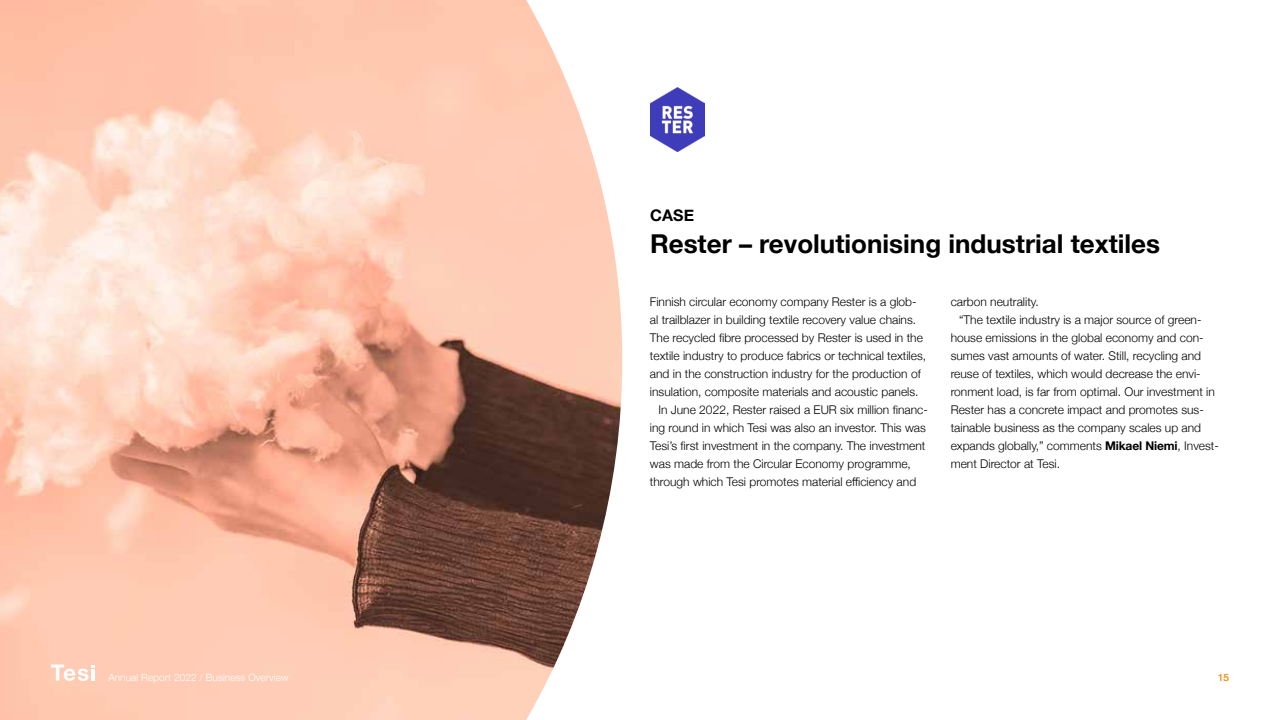
<style>
.page{position:relative;width:1280px;height:720px;background:#fff}
.page>*{position:absolute;margin:0;border:0;box-sizing:border-box;transform-origin:0 0}
.t1{font:700 26px "Helvetica Neue";color:#000}
.t2{font:700 16px "Helvetica Neue";color:#000}
.t3{font:300 12px "Helvetica Neue";color:#000}
.t4{font:300 10px "Helvetica Neue";letter-spacing:.01em;color:#fff}
.t5{font:10px "Helvetica Neue";color:#f7941d}
.s1{font-weight:700}
</style>
<div class="page">
<img style="left:0;top:0;width:622px;height:720px">
<img style="left:650px;top:88px;width:55px;height:64px">
<svg style="left:51px;top:665px;width:44px;height:16px"></svg>
<h2 class="t2" style="left:650px;top:203px;width:46px">CASE</h2>
<h1 class="t1" style="left:650px;top:223px;width:512px">Rester – revolutionising industrial textiles</h1>
<p class="t3" style="left:951px;top:292px;width:90px">carbon neutrality.</p>
<p class="t3" style="left:959px;top:310px;width:244px">“The textile industry is a major source of green-</p>
<p class="t3" style="left:951px;top:328px;width:254px">house emissions in the global economy and con-</p>
<p class="t3" style="left:951px;top:346px;width:252px">sumes vast amounts of water. Still, recycling and</p>
<p class="t3" style="left:951px;top:364px;width:252px">reuse of textiles, which would decrease the envi-</p>
<p class="t3" style="left:951px;top:382px;width:266px">ronment load, is far from optimal. Our investment in</p>
<p class="t3" style="left:951px;top:400px;width:255px">Rester has a concrete impact and promotes sus-</p>
<p class="t3" style="left:951px;top:418px;width:252px">tainable business as the company scales up and</p>
<p class="t3" style="left:951px;top:436px;width:270px">expands globally,” comments <span class="s1">Mikael Niemi</span>, Invest-</p>
<p class="t3" style="left:951px;top:454px;width:111px">ment Director at Tesi.</p>
<p class="t3" style="left:650px;top:292px;width:268px">Finnish circular economy company Rester is a glob-</p>
<p class="t3" style="left:650px;top:310px;width:268px">al trailblazer in building textile recovery value chains.</p>
<p class="t3" style="left:650px;top:328px;width:274px">The recycled fibre processed by Rester is used in the</p>
<p class="t3" style="left:650px;top:346px;width:278px">textile industry to produce fabrics or technical textiles,</p>
<p class="t3" style="left:650px;top:364px;width:272px">and in the construction industry for the production of</p>
<p class="t3" style="left:650px;top:382px;width:270px">insulation, composite materials and acoustic panels.</p>
<p class="t3" style="left:658px;top:400px;width:271px">In June 2022, Rester raised a EUR six million financ-</p>
<p class="t3" style="left:650px;top:418px;width:278px">ing round in which Tesi was also an investor. This was</p>
<p class="t3" style="left:650px;top:436px;width:277px">Tesi’s first investment in the company. The investment</p>
<p class="t3" style="left:650px;top:454px;width:262px">was made from the Circular Economy programme,</p>
<p class="t3" style="left:650px;top:472px;width:268px">through which Tesi promotes material efficiency and</p>
<p class="t4" style="left:108px;top:669px;width:182px">Annual Report 2022 / Business Overview</p>
<p class="t5" style="left:1218px;top:670px;width:13px">15</p>
</div>
